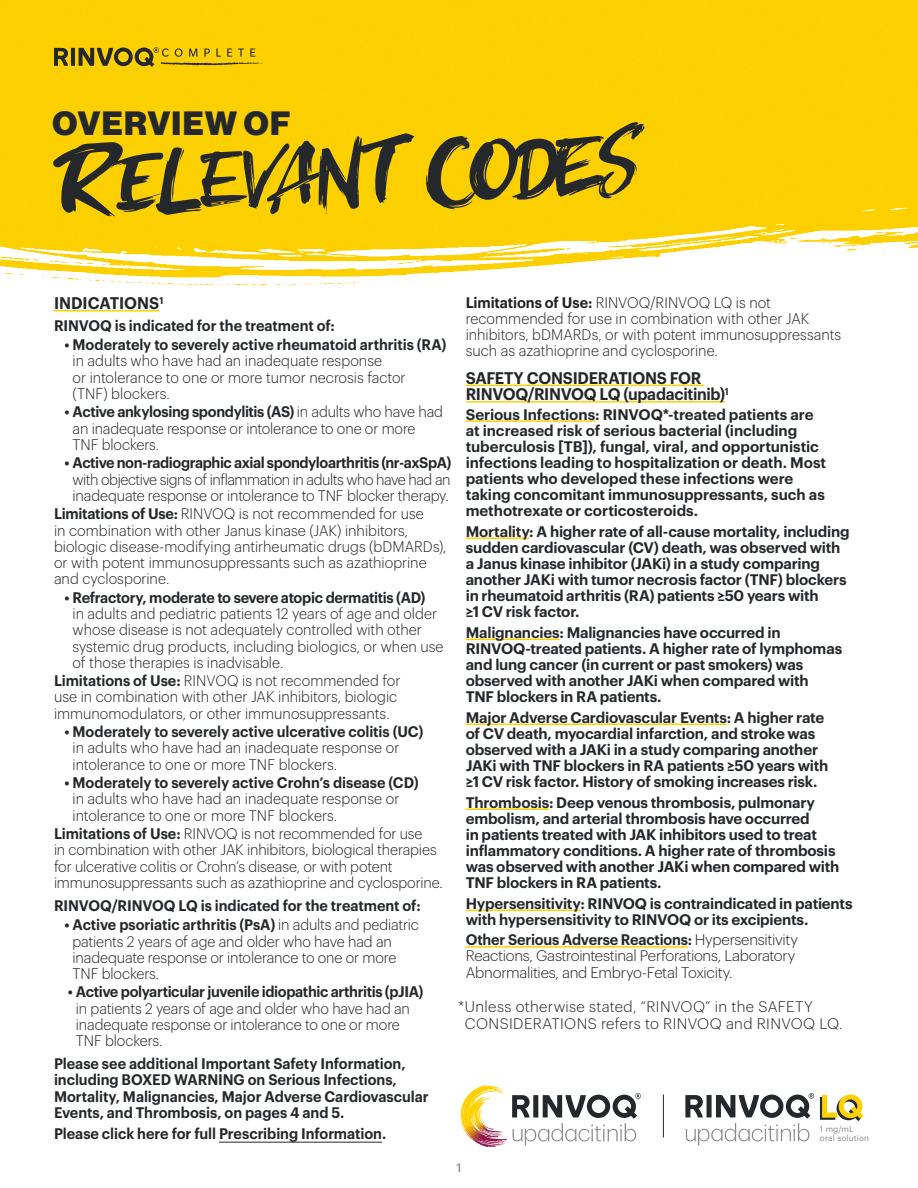
<style>
.page{position:relative;width:918px;height:1188px;background:#fff}
.page>*{position:absolute;margin:0;border:0;box-sizing:border-box;transform-origin:0 0}
.t1{font:33px "N Haas Grotesk DS Std 95 Blk";letter-spacing:.04em;color:#25282a}
.t2{font:600 16.5px/16.5px "Graphik";letter-spacing:-.015em;color:#25282a;scale:.96 1}
.t3{font:300 15px/16.2px "Graphik";letter-spacing:-.005em;color:#231f20;scale:.96 1}
.t4{font:600 15px/16.2px "Graphik";letter-spacing:-.01em;color:#25282a}
.t5{font:600 15px/16.5px "Graphik";letter-spacing:-.01em;color:#25282a;scale:.96 1}
.t6{font:300 15px/16.2px "Graphik";letter-spacing:-.005em;color:#231f20}
.t7{font:300 15px/16.2px "Graphik";letter-spacing:-.025em;color:#231f20;scale:.96 1}
.t8{font:300 15px/16.5px "Graphik";letter-spacing:.02em;color:#231f20}
.t9{font:600 15px "Graphik";letter-spacing:-.03em;color:#25282a;scale:.96 1}
.t10{font:500 12px "Graphik";color:#949698}
.t11{font:8.25px/9.8px "Graphik";letter-spacing:.02em;color:#87898a}
.s1{font-weight:600;color:#25282a}
.s2{font-weight:600}
</style>
<div class="page">
<img style="left:0;top:0;width:918px;height:312px">
<hr style="left:71px;top:48px;width:4px;height:18px;background:#25282a">
<svg style="left:54px;top:48px;width:14px;height:18px"></svg>
<svg style="left:79px;top:47px;width:184px;height:20px;background:#be9f0c"></svg>
<hr style="left:219px;top:1142px;width:163px;height:1px;background:#25282a">
<hr style="left:54px;top:310px;width:105px;height:1px;background:#ffd100">
<hr style="left:466px;top:385px;width:238px;height:1px;background:#ffd100">
<hr style="left:466px;top:401px;width:259px;height:2px;background:#ffd100">
<hr style="left:466px;top:420px;width:129px;height:2px;background:#ffd100">
<hr style="left:466px;top:538px;width:63px;height:1px;background:#ffd100">
<hr style="left:466px;top:639px;width:93px;height:1px;background:#ffd100">
<hr style="left:466px;top:724px;width:261px;height:1px;background:#ffd100">
<hr style="left:466px;top:808px;width:83px;height:2px;background:#ffd100">
<hr style="left:466px;top:910px;width:114px;height:1px;background:#ffd100">
<hr style="left:466px;top:946px;width:222px;height:2px;background:#ffd100">
<svg style="left:52px;top:122px;width:593px;height:95px;background:#be9f0c"></svg>
<hr style="left:663px;top:1095px;width:1px;height:42px;background:#25282a">
<svg style="left:512px;top:1093px;width:129px;height:53px"></svg>
<svg style="left:461px;top:1085px;width:28px;height:44px"></svg>
<svg style="left:685px;top:1093px;width:129px;height:53px"></svg>
<svg style="left:820px;top:1094px;width:44px;height:27px"></svg>
<h1 class="t1" style="left:53px;top:104px;width:239px">OVERVIEW OF</h1>
<p class="t2" style="left:54px;top:293px;width:115px">INDICATIONS<sup>1</sup></p>
<p class="t5" style="left:54px;top:316px;width:294px">RINVOQ is indicated for the treatment of:</p>
<p class="t5" style="left:64px;top:335px;width:399px">• Moderately to severely active rheumatoid arthritis (RA)</p>
<p class="t3" style="left:73px;top:352px;width:348px">in adults who have had an inadequate response<br>or intolerance to one or more tumor necrosis factor (TNF) blockers.</p>
<p class="t3" style="left:73px;top:403px;width:388px;text-indent:-8px"><span class="s1">• Active ankylosing spondylitis (AS)</span> in adults who have had an inadequate response or intolerance to one or more<br>TNF blockers.</p>
<p class="t9" style="left:64px;top:451px;width:405px">• Active non-radiographic axial spondyloarthritis (nr-axSpA)</p>
<p class="t7" style="left:73px;top:470px;width:395px">with objective signs of inflammation in adults who have had an inadequate response or intolerance to TNF blocker therapy.</p>
<p class="t3" style="left:54px;top:505px;width:410px"><span class="s1">Limitations of Use:</span> RINVOQ is not recommended for use<br>in combination with other Janus kinase (JAK) inhibitors, biologic disease-modifying antirheumatic drugs (bDMARDs), or with potent immunosuppressants such as azathioprine and cyclosporine.</p>
<p class="t5" style="left:64px;top:588px;width:377px">• Refractory, moderate to severe atopic dermatitis (AD)</p>
<p class="t3" style="left:73px;top:604px;width:388px">in adults and pediatric patients 12 years of age and older whose disease is not adequately controlled with other systemic drug products, including biologics, or when use of those therapies is inadvisable.</p>
<p class="t3" style="left:54px;top:672px;width:362px"><span class="s1">Limitations of Use:</span> RINVOQ is not recommended for use in combination with other JAK inhibitors, biologic immunomodulators, or other immunosuppressants.</p>
<p class="t5" style="left:64px;top:722px;width:375px">• Moderately to severely active ulcerative colitis (UC)</p>
<p class="t3" style="left:73px;top:739px;width:342px">in adults who have had an inadequate response or intolerance to one or more TNF blockers.</p>
<p class="t5" style="left:64px;top:773px;width:370px">• Moderately to severely active Crohn’s disease (CD)</p>
<p class="t3" style="left:73px;top:790px;width:342px">in adults who have had an inadequate response or intolerance to one or more TNF blockers.</p>
<p class="t3" style="left:54px;top:824px;width:407px"><span class="s1">Limitations of Use:</span> RINVOQ is not recommended for use<br>in combination with other JAK inhibitors, biological therapies for ulcerative colitis or Crohn’s disease, or with potent immunosuppressants such as azathioprine and cyclosporine.</p>
<p class="t5" style="left:54px;top:896px;width:384px">RINVOQ/RINVOQ LQ is indicated for the treatment of:</p>
<p class="t3" style="left:73px;top:916px;width:362px;text-indent:-8px"><span class="s1">• Active psoriatic arthritis (PsA)</span> in adults and pediatric patients 2 years of age and older who have had an inadequate response or intolerance to one or more TNF blockers.</p>
<p class="t5" style="left:68px;top:982px;width:372px">• Active polyarticular juvenile idiopathic arthritis (pJIA)</p>
<p class="t3" style="left:76px;top:999px;width:349px">in patients 2 years of age and older who have had an inadequate response or intolerance to one or more<br>TNF blockers.</p>
<p class="t5" style="left:54px;top:1054px;width:392px">Please see additional Important Safety Information, including BOXED WARNING on Serious Infections, Mortality, Malignancies, Major Adverse Cardiovascular Events, and Thrombosis, on pages 4 and 5.</p>
<p class="t5" style="left:54px;top:1124px;width:348px">Please click here for full Prescribing Information.</p>
<p class="t3" style="left:466px;top:293px;width:393px"><span class="s2">Limitations of Use:</span> RINVOQ/RINVOQ LQ is not recommended for use in combination with other JAK inhibitors, bDMARDs, or with potent immunosuppressants such as azathioprine and cyclosporine.</p>
<p class="t2" style="left:466px;top:368px;width:276px">SAFETY CONSIDERATIONS FOR<br>RINVOQ/RINVOQ LQ (upadacitinib)<sup>1</sup></p>
<p class="t4" style="left:466px;top:405px;width:362px">Serious Infections: RINVOQ*-treated patients are at increased risk of serious bacterial (including tuberculosis [TB]), fungal, viral, and opportunistic infections leading to hospitalization or death. Most patients who developed these infections were taking concomitant immunosuppressants, such as methotrexate or corticosteroids.</p>
<p class="t4" style="left:466px;top:522px;width:385px">Mortality: A higher rate of all-cause mortality, including sudden cardiovascular (CV) death, was observed with a Janus kinase inhibitor (JAKi) in a study comparing another JAKi with tumor necrosis factor (TNF) blockers in rheumatoid arthritis (RA) patients ≥50 years with<br>≥1 CV risk factor.</p>
<p class="t4" style="left:466px;top:623px;width:378px">Malignancies: Malignancies have occurred in RINVOQ-treated patients. A higher rate of lymphomas and lung cancer (in current or past smokers) was observed with another JAKi when compared with<br>TNF blockers in RA patients.</p>
<p class="t4" style="left:466px;top:708px;width:364px">Major Adverse Cardiovascular Events: A higher rate of CV death, myocardial infarction, and stroke was observed with a JAKi in a study comparing another JAKi with TNF blockers in RA patients ≥50 years with ≥1 CV risk factor. History of smoking increases risk.</p>
<p class="t4" style="left:466px;top:793px;width:375px">Thrombosis: Deep venous thrombosis, pulmonary embolism, and arterial thrombosis have occurred<br>in patients treated with JAK inhibitors used to treat inflammatory conditions. A higher rate of thrombosis was observed with another JAKi when compared with TNF blockers in RA patients.</p>
<p class="t4" style="left:466px;top:894px;width:388px">Hypersensitivity: RINVOQ is contraindicated in patients with hypersensitivity to RINVOQ or its excipients.</p>
<p class="t6" style="left:466px;top:931px;width:334px"><span class="s1">Other Serious Adverse Reactions:</span> Hypersensitivity<br>Reactions, Gastrointestinal Perforations, Laboratory<br>Abnormalities, and Embryo-Fetal Toxicity.</p>
<p class="t8" style="left:465px;top:997px;width:379px;text-indent:-7px">*Unless otherwise stated, “RINVOQ” in the SAFETY<br>CONSIDERATIONS refers to RINVOQ and RINVOQ LQ.</p>
<p class="t11" style="left:820px;top:1123px;width:51px">1 mg/mL oral solution</p>
<p class="t10" style="left:456px;top:1158px;width:7px">1</p>
</div>
